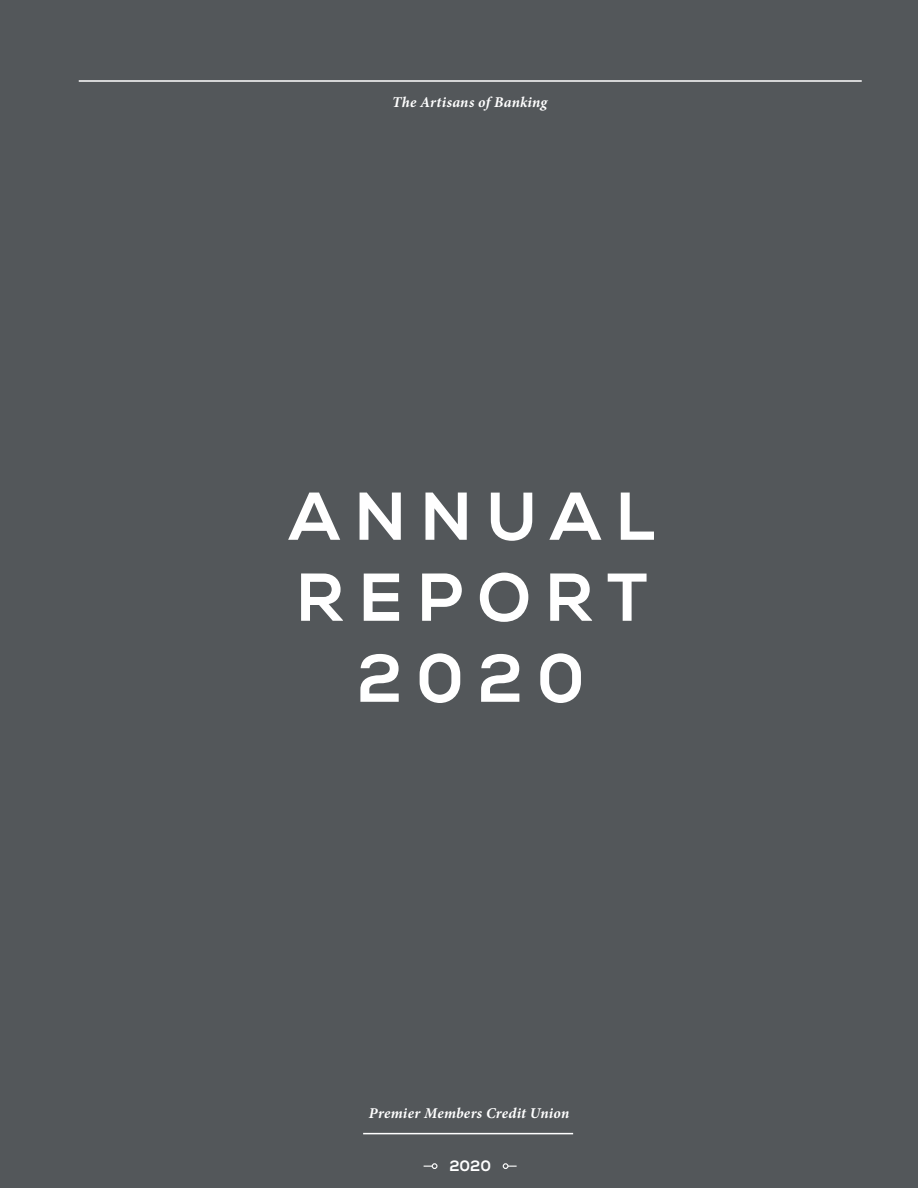
<style>
.page{position:relative;width:918px;height:1188px;background:#53575a}
.page>*{position:absolute;margin:0;border:0;box-sizing:border-box;transform-origin:0 0}
.t1{font:800 67.5px/81px "Nexa";letter-spacing:.2em;color:#fff;text-align:center}
.t2{font:italic 700 15px "Minion Pro";letter-spacing:.015em;color:#fff}
.t3{font:800 15px "Nexa";color:#fff}
</style>
<div class="page">
<hr style="left:363px;top:1133px;width:210px;height:1px;background:#fff">
<hr style="left:79px;top:80px;width:783px;height:2px;background:#fff">
<svg style="left:424px;top:1163px;width:13px;height:6px"></svg>
<svg style="left:503px;top:1163px;width:14px;height:6px"></svg>
<p class="t2" style="left:392px;top:91px;width:157px">The Artisans of Banking</p>
<h1 class="t1" style="left:288px;top:477px;width:369px">ANNUAL<br>REPORT<br>2020</h1>
<h5 class="t2" style="left:369px;top:1102px;width:202px">Premier Members Credit Union</h5>
<p class="t3" style="left:449px;top:1156px;width:43px">2020</p>
</div>
